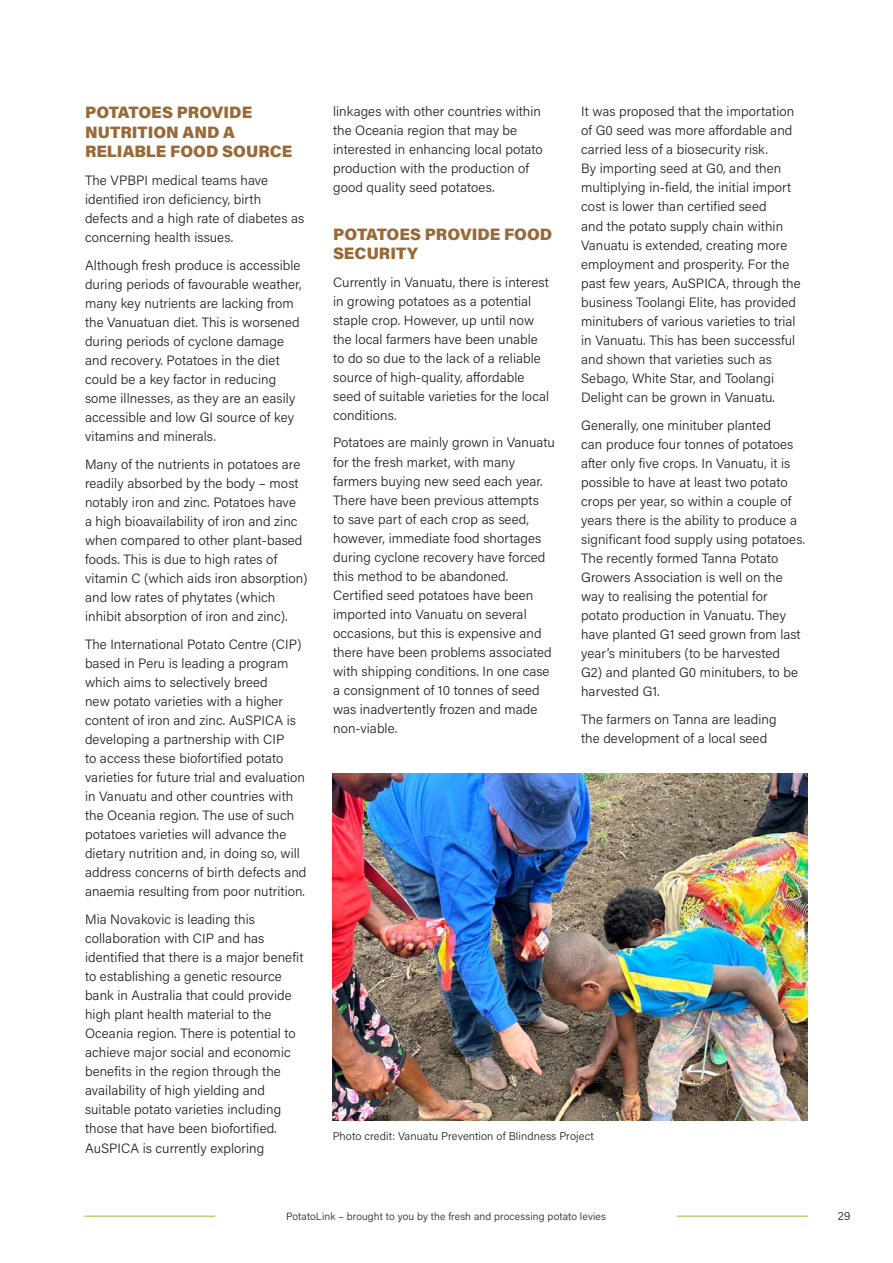
<style>
.page{position:relative;width:893px;height:1263px;background:#fff}
.page>*{position:absolute;margin:0;border:0;box-sizing:border-box;transform-origin:0 0}
.Subhead_brown{font:900 16.5px/19.5px "Acumin Pro";color:#986a3a}
.Body_copy{font:900 16.5px/19.5px "Acumin Pro";color:#986a3a}
.Body_copy-2{font:300 13.5px/19px "Acumin Pro";letter-spacing:.005em;color:#231f20}
.t1{font:300 12px "Acumin Pro";color:#231f20}
.t2{font:300 11.25px "Acumin Pro";letter-spacing:.005em;color:#231f20}
.t3{font:300 10.5px "Acumin Pro";letter-spacing:.01em;color:#231f20}
</style>
<div class="page">
<img style="left:333px;top:773px;width:475px;height:347px">
<hr style="left:677px;top:1216px;width:131px;height:1px;background:#8dbe3e">
<hr style="left:84px;top:1216px;width:131px;height:1px;background:#8dbe3e">
<p class="Subhead_brown" style="left:85px;top:102px;width:209px">POTATOES PROVIDE<br>NUTRITION AND A<br>RELIABLE FOOD SOURCE</p>
<p class="Body_copy-2" style="left:85px;top:170px;width:221px">The VPBPI medical teams have identified iron deficiency, birth defects and a high rate of diabetes as concerning health issues.</p>
<p class="Body_copy-2" style="left:85px;top:255px;width:218px">Although fresh produce is accessible during periods of favourable weather, many key nutrients are lacking from the Vanuatuan diet. This is worsened during periods of cyclone damage and recovery. Potatoes in the diet could be a key factor in reducing some illnesses, as they are an easily accessible and low GI source of key vitamins and minerals.</p>
<p class="Body_copy-2" style="left:85px;top:454px;width:224px">Many of the nutrients in potatoes are readily absorbed by the body – most notably iron and zinc. Potatoes have<br>a high bioavailability of iron and zinc when compared to other plant-based foods. This is due to high rates of vitamin C (which aids iron absorption) and low rates of phytates (which inhibit absorption of iron and zinc).</p>
<p class="Body_copy-2" style="left:85px;top:634px;width:223px">The International Potato Centre (CIP) based in Peru is leading a program which aims to selectively breed<br>new potato varieties with a higher content of iron and zinc. AuSPICA is developing a partnership with CIP<br>to access these biofortified potato varieties for future trial and evaluation in Vanuatu and other countries with the Oceania region. The use of such potatoes varieties will advance the dietary nutrition and, in doing so, will address concerns of birth defects and anaemia resulting from poor nutrition.</p>
<p class="Body_copy-2" style="left:85px;top:909px;width:220px">Mia Novakovic is leading this collaboration with CIP and has identified that there is a major benefit to establishing a genetic resource bank in Australia that could provide high plant health material to the Oceania region. There is potential to achieve major social and economic benefits in the region through the availability of high yielding and suitable potato varieties including those that have been biofortified.<br>AuSPICA is currently exploring</p>
<p class="Body_copy-2" style="left:333px;top:101px;width:211px">linkages with other countries within the Oceania region that may be interested in enhancing local potato production with the production of good quality seed potatoes.</p>
<p class="Body_copy" style="left:333px;top:223px;width:221px">POTATOES PROVIDE FOOD<br>SECURITY</p>
<p class="Body_copy-2" style="left:333px;top:272px;width:218px">Currently in Vanuatu, there is interest in growing potatoes as a potential staple crop. However, up until now the local farmers have been unable to do so due to the lack of a reliable source of high-quality, affordable seed of suitable varieties for the local conditions.</p>
<p class="Body_copy-2" style="left:333px;top:433px;width:223px">Potatoes are mainly grown in Vanuatu for the fresh market, with many farmers buying new seed each year.<br>There have been previous attempts<br>to save part of each crop as seed, however, immediate food shortages during cyclone recovery have forced this method to be abandoned.<br>Certified seed potatoes have been imported into Vanuatu on several occasions, but this is expensive and there have been problems associated with shipping conditions. In one case a consignment of 10 tonnes of seed was inadvertently frozen and made non-viable.</p>
<p class="Body_copy-2" style="left:581px;top:101px;width:221px">It was proposed that the importation of G0 seed was more affordable and carried less of a biosecurity risk.<br>By importing seed at G0, and then multiplying in-field, the initial import cost is lower than certified seed<br>and the potato supply chain within Vanuatu is extended, creating more employment and prosperity. For the past few years, AuSPICA, through the business Toolangi Elite, has provided minitubers of various varieties to trial in Vanuatu. This has been successful and shown that varieties such as Sebago, White Star, and Toolangi Delight can be grown in Vanuatu.</p>
<p class="Body_copy-2" style="left:581px;top:415px;width:226px">Generally, one minituber planted<br>can produce four tonnes of potatoes after only five crops. In Vanuatu, it is possible to have at least two potato crops per year, so within a couple of years there is the ability to produce a significant food supply using potatoes.<br>The recently formed Tanna Potato Growers Association is well on the way to realising the potential for potato production in Vanuatu. They have planted G1 seed grown from last year’s minitubers (to be harvested<br>G2) and planted G0 minitubers, to be harvested G1.</p>
<p class="Body_copy-2" style="left:581px;top:709px;width:197px">The farmers on Tanna are leading the development of a local seed</p>
<p class="t2" style="left:333px;top:1129px;width:263px">Photo credit: Vanuatu Prevention of Blindness Project</p>
<p class="t3" style="left:286px;top:1209px;width:321px">PotatoLink – brought to you by the fresh and processing potato levies</p>
<p class="t1" style="left:838px;top:1208px;width:14px">29</p>
</div>
